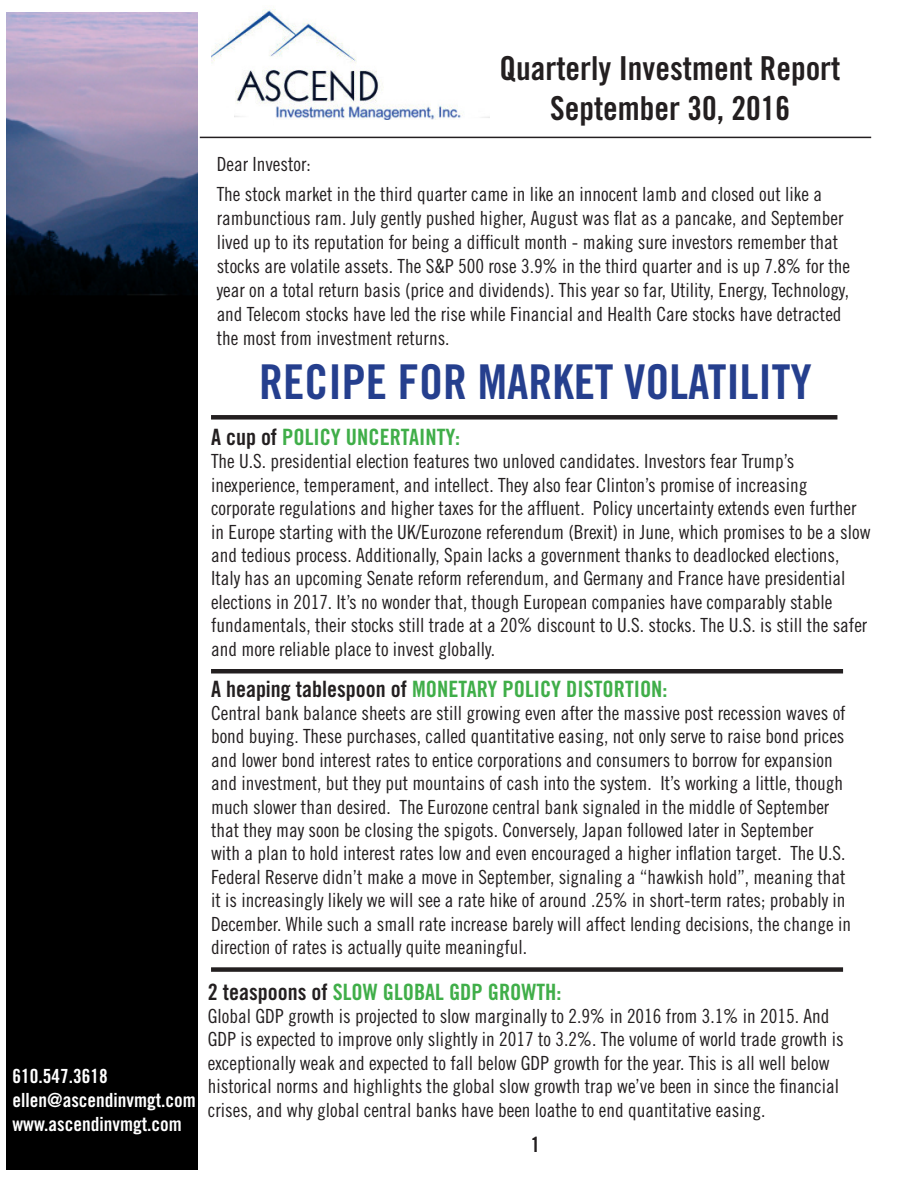
<style>
.page{position:relative;width:918px;height:1188px;background:#fff}
.page>*{position:absolute;margin:0;border:0;box-sizing:border-box;transform-origin:0 0}
.t1{font:48px "Trade Gothic Bold Cond Twenty";color:#253f8e}
.t2{font:33px/39.6px "Trade Gothic Bold Cond Twenty";color:#231f20;text-align:center}
.t3{font:22.5px "Trade Gothic Bold Cond Twenty";color:#40ae49}
.t4{font:21px "Trade Gothic Bold Cond Twenty";color:#231f20}
.t5{font:19.5px/23.4px "Trade Gothic Cond Eighteen";color:#231f20}
.t6{font:19.5px/24px "Trade Gothic Bold Cond Twenty";color:#fff}
.s1{color:#231f20}
</style>
<div class="page">
<img style="left:211px;top:9px;width:279px;height:111px">
<img style="left:7px;top:13px;width:191px;height:293px">
<div style="left:7px;top:306px;width:191px;height:864px;background:#000"></div>
<hr style="left:200px;top:137px;width:671px;height:1px;background:#231f20">
<div style="left:211px;top:415px;width:626px;height:5px;background:#231f20"></div>
<div style="left:211px;top:669px;width:632px;height:5px;background:#231f20"></div>
<div style="left:211px;top:967px;width:632px;height:5px;background:#231f20"></div>
<div style="left:211px;top:108px;width:23px;height:25px;background:#fff"></div>
<p class="t6" style="left:12px;top:1064px;width:185px">610.547.3618 ellen@ascendinvmgt.com www.ascendinvmgt.com</p>
<h2 class="t2" style="left:500px;top:48px;width:342px">Quarterly Investment Report<br>September 30, 2016</h2>
<p class="t5" style="left:217px;top:149px;width:607px;line-height:30px">Dear Investor:<br>The stock market in the third quarter came in like an innocent lamb and closed out like a</p>
<p class="t5" style="left:217px;top:206px;width:635px;line-height:24px">rambunctious ram. July gently pushed higher, August was flat as a pancake, and September lived up to its reputation for being a difficult month - making sure investors remember that stocks are volatile assets. The S&amp;P 500 rose 3.9% in the third quarter and is up 7.8% for the year on a total return basis (price and dividends). This year so far, Utility, Energy, Technology, and Telecom stocks have led the rise while Financial and Health Care stocks have detracted the most from investment returns.</p>
<h1 class="t1" style="left:259px;top:353px;width:554px">RECIPE FOR MARKET VOLATILITY</h1>
<p class="t3" style="left:211px;top:423px;width:251px"><span class="s1">A cup of</span> POLICY UNCERTAINTY:</p>
<p class="t5" style="left:211px;top:450px;width:661px">The U.S. presidential election features two unloved candidates. Investors fear Trump’s inexperience, temperament, and intellect. They also fear Clinton’s promise of increasing corporate regulations and higher taxes for the affluent. Policy uncertainty extends even further in Europe starting with the UK/Eurozone referendum (Brexit) in June, which promises to be a slow and tedious process. Additionally, Spain lacks a government thanks to deadlocked elections, Italy has an upcoming Senate reform referendum, and Germany and France have presidential elections in 2017. It’s no wonder that, though European companies have comparably stable fundamentals, their stocks still trade at a 20% discount to U.S. stocks. The U.S. is still the safer and more reliable place to invest globally.</p>
<p class="t3" style="left:211px;top:675px;width:458px"><span class="s1">A heaping tablespoon of</span> MONETARY POLICY DISTORTION:</p>
<p class="t5" style="left:211px;top:701px;width:642px">Central bank balance sheets are still growing even after the massive post recession waves of bond buying. These purchases, called quantitative easing, not only serve to raise bond prices and lower bond interest rates to entice corporations and consumers to borrow for expansion and investment, but they put mountains of cash into the system. It’s working a little, though much slower than desired. The Eurozone central bank signaled in the middle of September that they may soon be closing the spigots. Conversely, Japan followed later in September<br>with a plan to hold interest rates low and even encouraged a higher inflation target. The U.S.<br>Federal Reserve didn’t make a move in September, signaling a “hawkish hold”, meaning that it is increasingly likely we will see a rate hike of around .25% in short-term rates; probably in December. While such a small rate increase barely will affect lending decisions, the change in direction of rates is actually quite meaningful.</p>
<p class="t3" style="left:208px;top:978px;width:355px"><span class="s1">2 teaspoons of</span> SLOW GLOBAL GDP GROWTH:</p>
<p class="t5" style="left:208px;top:1004px;width:637px">Global GDP growth is projected to slow marginally to 2.9% in 2016 from 3.1% in 2015. And GDP is expected to improve only slightly in 2017 to 3.2%. The volume of world trade growth is exceptionally weak and expected to fall below GDP growth for the year. This is all well below historical norms and highlights the global slow growth trap we’ve been in since the financial crises, and why global central banks have been loathe to end quantitative easing.</p>
<p class="t4" style="left:531px;top:1131px;width:11px">1</p>
</div>
